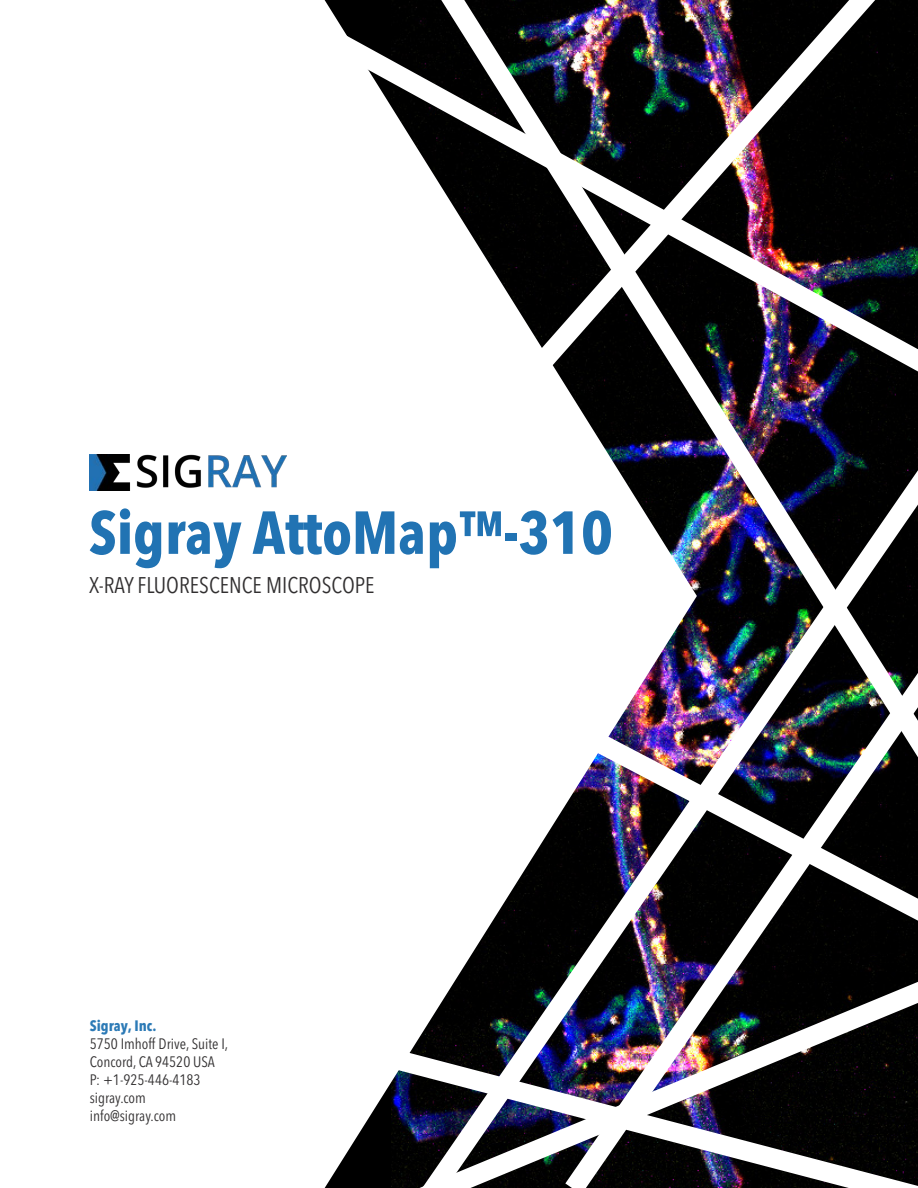
<style>
.page{position:relative;width:918px;height:1188px;background:#fff}
.page>*{position:absolute;margin:0;border:0;box-sizing:border-box;transform-origin:0 0}
.t1{font:700 condensed 60px "Avenir Next LT Pro";color:#2173b3}
.t2{font:condensed 22.5px "Avenir Next LT Pro";color:#312f30}
.t3{font:condensed 15px "Avenir Next LT Pro";color:#312f30}
.t4{font:700 condensed 15px "Avenir Next LT Pro";color:#2c7ab6}
</style>
<div class="page">
<img style="left:90px;top:455px;width:196px;height:35px">
<svg style="left:324px;top:1002px;width:222px;height:186px"></svg>
<img style="left:546px;top:980px;width:372px;height:208px">
<svg style="left:333px;top:14px;width:53px;height:84px"></svg>
<img style="left:386px;top:0;width:532px;height:980px">
<p class="t1" style="left:89px;top:496px;width:525px">Sigray AttoMap™-310</p>
<p class="t2" style="left:89px;top:571px;width:287px">X-RAY FLUORESCENCE MICROSCOPE</p>
<p class="t4" style="left:90px;top:1016px;width:68px">Sigray, Inc.</p>
<p class="t3" style="left:90px;top:1034px;width:140px">5750 Imhoff Drive, Suite I,</p>
<p class="t3" style="left:90px;top:1052px;width:127px">Concord, CA 94520 USA</p>
<p class="t3" style="left:90px;top:1070px;width:112px">P: +1-925-446-4183</p>
<p class="t3" style="left:90px;top:1088px;width:58px">sigray.com</p>
<p class="t3" style="left:90px;top:1106px;width:88px">info@sigray.com</p>
</div>
